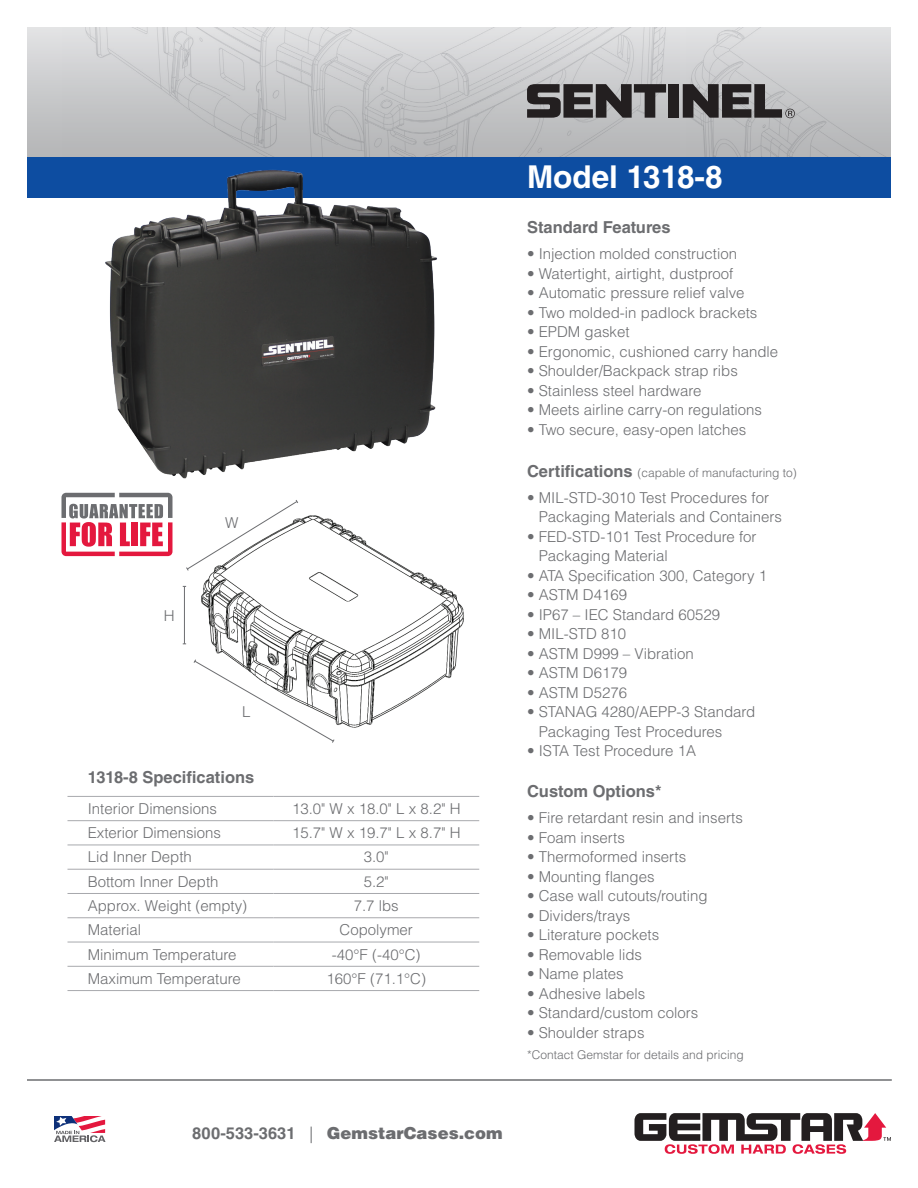
<style>
.page{position:relative;width:918px;height:1188px;background:#fff}
.page>*{position:absolute;margin:0;border:0;box-sizing:border-box;transform-origin:0 0}
.t1{font:700 31.5px "Helvetica LT Std";color:#fff}
.t2{font:700 16.5px "Helvetica LT Std";color:#6c6d70}
.t3{font:900 16.5px "Helvetica LT Std";color:#6c6d70}
.t4{font:300 15px/19.5px "Helvetica LT Std";color:#6c6d70}
.t5{font:300 12px "Helvetica LT Std";color:#6c6d70}
.s1{font-weight:700;font-size:16.5px}
.s2{font-weight:700}
.s3{font-weight:300}
</style>
<div class="page">
<img style="left:201px;top:515px;width:263px;height:213px">
<div style="left:27px;top:27px;width:864px;height:130px;background:linear-gradient(to bottom,#e2e2e4,#b3b4b6)"></div>
<img style="left:62px;top:27px;width:617px;height:130px">
<img style="left:687px;top:27px;width:204px;height:130px">
<svg style="left:527px;top:84px;width:139px;height:34px"></svg>
<div style="left:668px;top:84px;width:11px;height:34px;background:#231f20"></div>
<svg style="left:683px;top:84px;width:112px;height:34px"></svg>
<div style="left:27px;top:157px;width:864px;height:40px;background:#0d4da1"></div>
<hr style="left:27px;top:1079px;width:865px;height:2px;background:#6c6d70">
<svg style="left:634px;top:1113px;width:257px;height:41px"></svg>
<svg style="left:54px;top:1116px;width:51px;height:26px"></svg>
<hr style="left:68px;top:796px;width:205px;height:1px;background:#a8a9ad">
<hr style="left:273px;top:796px;width:206px;height:1px;background:#a8a9ad">
<hr style="left:68px;top:820px;width:205px;height:1px;background:#a8a9ad">
<hr style="left:273px;top:820px;width:206px;height:1px;background:#a8a9ad">
<hr style="left:68px;top:845px;width:205px;height:1px;background:#a8a9ad">
<hr style="left:273px;top:845px;width:206px;height:1px;background:#a8a9ad">
<hr style="left:68px;top:869px;width:205px;height:1px;background:#a8a9ad">
<hr style="left:273px;top:869px;width:206px;height:1px;background:#a8a9ad">
<hr style="left:68px;top:893px;width:205px;height:1px;background:#a8a9ad">
<hr style="left:273px;top:893px;width:206px;height:1px;background:#a8a9ad">
<hr style="left:68px;top:917px;width:205px;height:1px;background:#a8a9ad">
<hr style="left:273px;top:917px;width:206px;height:1px;background:#a8a9ad">
<hr style="left:68px;top:942px;width:205px;height:1px;background:#a8a9ad">
<hr style="left:273px;top:942px;width:206px;height:1px;background:#a8a9ad">
<hr style="left:68px;top:966px;width:205px;height:1px;background:#a8a9ad">
<hr style="left:273px;top:966px;width:206px;height:1px;background:#a8a9ad">
<hr style="left:68px;top:990px;width:205px;height:1px;background:#a8a9ad">
<hr style="left:273px;top:990px;width:206px;height:1px;background:#a8a9ad">
<svg style="left:186px;top:500px;width:113px;height:71px"></svg>
<hr style="left:184px;top:586px;width:1px;height:58px;background:#6c6d70">
<svg style="left:193px;top:659px;width:142px;height:84px"></svg>
<svg style="left:62px;top:493px;width:110px;height:63px"></svg>
<img style="left:101px;top:169px;width:344px;height:310px">
<p class="t4" style="left:164px;top:605px;width:12px">H</p>
<p class="t4" style="left:225px;top:513px;width:15px">W</p>
<p class="t4" style="left:242px;top:702px;width:10px">L</p>
<p class="t2" style="left:88px;top:767px;width:168px">1318-8 Specifications</p>
<p class="t4" style="left:88px;top:799px;width:131px">Interior Dimensions</p>
<p class="t4" style="left:292px;top:799px;width:170px">13.0" W x 18.0" L x 8.2" H</p>
<p class="t4" style="left:88px;top:823px;width:135px">Exterior Dimensions</p>
<p class="t4" style="left:292px;top:823px;width:170px">15.7" W x 19.7" L x 8.7" H</p>
<p class="t4" style="left:88px;top:847px;width:106px">Lid Inner Depth</p>
<p class="t4" style="left:364px;top:847px;width:27px">3.0"</p>
<p class="t4" style="left:88px;top:872px;width:132px">Bottom Inner Depth</p>
<p class="t4" style="left:364px;top:872px;width:27px">5.2"</p>
<p class="t4" style="left:88px;top:896px;width:161px">Approx. Weight (empty)</p>
<p class="t4" style="left:354px;top:896px;width:47px">7.7 lbs</p>
<p class="t4" style="left:88px;top:920px;width:55px">Material</p>
<p class="t4" style="left:340px;top:920px;width:75px">Copolymer</p>
<p class="t4" style="left:88px;top:944px;width:150px">Minimum Temperature</p>
<p class="t4" style="left:332px;top:944px;width:90px">-40°F (-40°C)</p>
<p class="t4" style="left:88px;top:969px;width:155px">Maximum Temperature</p>
<p class="t4" style="left:327px;top:969px;width:101px">160°F (71.1°C)</p>
<p class="t1" style="left:527px;top:158px;width:197px">Model 1318-8</p>
<p class="t2" style="left:527px;top:217px;width:145px">Standard Features</p>
<p class="t4" style="left:527px;top:244px;width:212px">• Injection molded construction</p>
<p class="t4" style="left:527px;top:263px;width:208px">• Watertight, airtight, dustproof</p>
<p class="t4" style="left:527px;top:283px;width:219px">• Automatic pressure relief valve</p>
<p class="t4" style="left:527px;top:302px;width:232px">• Two molded-in padlock brackets</p>
<p class="t4" style="left:527px;top:322px;width:104px">• EPDM gasket</p>
<p class="t4" style="left:527px;top:341px;width:253px">• Ergonomic, cushioned carry handle</p>
<p class="t4" style="left:527px;top:361px;width:212px">• Shoulder/Backpack strap ribs</p>
<p class="t4" style="left:527px;top:380px;width:176px">• Stainless steel hardware</p>
<p class="t4" style="left:527px;top:400px;width:237px">• Meets airline carry-on regulations</p>
<p class="t4" style="left:527px;top:419px;width:221px">• Two secure, easy-open latches</p>
<p class="t5" style="left:527px;top:465px;width:271px"><span class="s1">Certifications</span> (capable of manufacturing to)</p>
<p class="t4" style="left:539px;top:488px;width:245px;text-indent:-12px">• MIL-STD-3010 Test Procedures for<br>Packaging Materials and Containers</p>
<p class="t4" style="left:539px;top:527px;width:219px;text-indent:-12px">• FED-STD-101 Test Procedure for<br>Packaging Material</p>
<p class="t4" style="left:527px;top:566px;width:242px">• ATA Specification 300, Category 1</p>
<p class="t4" style="left:527px;top:585px;width:102px">• ASTM D4169</p>
<p class="t4" style="left:527px;top:605px;width:195px">• IP67 – IEC Standard 60529</p>
<p class="t4" style="left:527px;top:624px;width:101px">• MIL-STD 810</p>
<p class="t4" style="left:527px;top:644px;width:168px">• ASTM D999 – Vibration</p>
<p class="t4" style="left:527px;top:663px;width:102px">• ASTM D6179</p>
<p class="t4" style="left:527px;top:683px;width:102px">• ASTM D5276</p>
<p class="t4" style="left:539px;top:702px;width:218px;text-indent:-12px">• STANAG 4280/AEPP-3 Standard<br>Packaging Test Procedures</p>
<p class="t4" style="left:527px;top:741px;width:170px">• ISTA Test Procedure 1A</p>
<p class="t2" style="left:527px;top:781px;width:136px">Custom Options*</p>
<p class="t4" style="left:527px;top:808px;width:217px">• Fire retardant resin and inserts</p>
<p class="t4" style="left:527px;top:827px;width:99px">• Foam inserts</p>
<p class="t4" style="left:527px;top:847px;width:161px">• Thermoformed inserts</p>
<p class="t4" style="left:527px;top:866px;width:129px">• Mounting flanges</p>
<p class="t4" style="left:527px;top:886px;width:182px">• Case wall cutouts/routing</p>
<p class="t4" style="left:527px;top:905px;width:105px">• Dividers/trays</p>
<p class="t4" style="left:527px;top:925px;width:134px">• Literature pockets</p>
<p class="t4" style="left:527px;top:944px;width:117px">• Removable lids</p>
<p class="t4" style="left:527px;top:964px;width:98px">• Name plates</p>
<p class="t4" style="left:527px;top:983px;width:120px">• Adhesive labels</p>
<p class="t4" style="left:527px;top:1003px;width:173px">• Standard/custom colors</p>
<p class="t4" style="left:527px;top:1022px;width:119px">• Shoulder straps</p>
<p class="t5" style="left:527px;top:1047px;width:218px">*Contact Gemstar for details and pricing</p>
<p class="t3" style="left:192px;top:1122px;width:312px"><span class="s2">800-533-3631</span> <span class="s3">|</span> GemstarCases.com</p>
</div>
